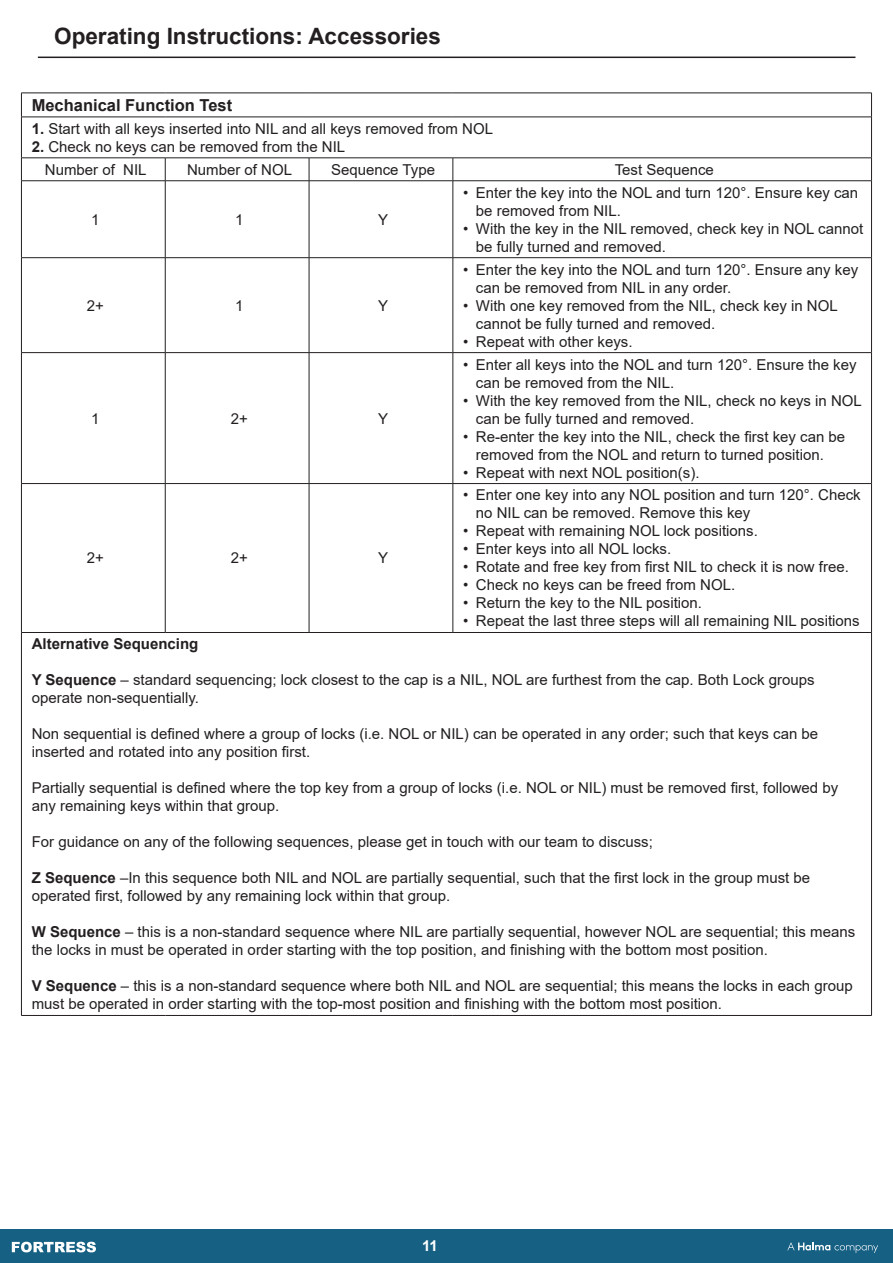
<style>
.page{position:relative;width:893px;height:1263px;background:#fff}
.page>*{position:absolute;margin:0;border:0;box-sizing:border-box;transform-origin:0 0}
.t1{font:700 22.5px "Arial";color:#231f20}
.t2{font:700 16.5px "Arial";color:#231f20}
.t3{font:15px/18px "Arial";color:#231f20}
.t4{font:700 15px "Arial";color:#231f20}
.t5{font:700 15px "Arial";color:#fff}
.s1{font-weight:700}
</style>
<div class="page">
<div style="left:0;top:1230px;width:893px;height:33px;background:#166084"></div>
<svg style="left:787px;top:1242px;width:91px;height:11px"></svg>
<svg style="left:12px;top:1241px;width:84px;height:12px"></svg>
<hr style="left:38px;top:57px;width:817px;height:1px;background:#231f20">
<hr style="left:21px;top:93px;width:144px;height:1px;background:#231f20">
<svg style="left:21px;top:93px;width:1px;height:24px"></svg>
<hr style="left:165px;top:93px;width:144px;height:1px;background:#231f20">
<hr style="left:309px;top:93px;width:144px;height:1px;background:#231f20">
<hr style="left:453px;top:93px;width:419px;height:1px;background:#231f20">
<svg style="left:871px;top:93px;width:1px;height:24px"></svg>
<hr style="left:21px;top:117px;width:144px;height:1px;background:#231f20">
<hr style="left:21px;top:117px;width:1px;height:41px;background:#231f20">
<hr style="left:165px;top:117px;width:144px;height:1px;background:#231f20">
<hr style="left:309px;top:117px;width:144px;height:1px;background:#231f20">
<hr style="left:453px;top:117px;width:419px;height:1px;background:#231f20">
<hr style="left:871px;top:117px;width:1px;height:41px;background:#231f20">
<hr style="left:21px;top:158px;width:144px;height:1px;background:#231f20">
<svg style="left:21px;top:158px;width:1px;height:22px"></svg>
<hr style="left:165px;top:158px;width:144px;height:1px;background:#231f20">
<svg style="left:165px;top:158px;width:1px;height:22px"></svg>
<hr style="left:309px;top:158px;width:144px;height:1px;background:#231f20">
<svg style="left:309px;top:158px;width:1px;height:22px"></svg>
<hr style="left:453px;top:158px;width:419px;height:1px;background:#231f20">
<svg style="left:453px;top:158px;width:1px;height:22px"></svg>
<svg style="left:871px;top:159px;width:1px;height:21px"></svg>
<hr style="left:21px;top:180px;width:144px;height:1px;background:#231f20">
<hr style="left:21px;top:181px;width:1px;height:76px;background:#231f20">
<hr style="left:165px;top:180px;width:144px;height:1px;background:#231f20">
<hr style="left:165px;top:181px;width:1px;height:76px;background:#231f20">
<hr style="left:309px;top:180px;width:144px;height:1px;background:#231f20">
<hr style="left:309px;top:181px;width:1px;height:76px;background:#231f20">
<hr style="left:453px;top:180px;width:419px;height:1px;background:#231f20">
<hr style="left:453px;top:181px;width:1px;height:76px;background:#231f20">
<hr style="left:871px;top:181px;width:1px;height:76px;background:#231f20">
<hr style="left:21px;top:257px;width:144px;height:1px;background:#231f20">
<hr style="left:21px;top:258px;width:1px;height:94px;background:#231f20">
<hr style="left:165px;top:257px;width:144px;height:1px;background:#231f20">
<hr style="left:165px;top:258px;width:1px;height:94px;background:#231f20">
<hr style="left:309px;top:257px;width:144px;height:1px;background:#231f20">
<hr style="left:309px;top:258px;width:1px;height:94px;background:#231f20">
<hr style="left:453px;top:257px;width:419px;height:1px;background:#231f20">
<hr style="left:453px;top:258px;width:1px;height:94px;background:#231f20">
<hr style="left:871px;top:258px;width:1px;height:94px;background:#231f20">
<hr style="left:21px;top:352px;width:144px;height:1px;background:#231f20">
<hr style="left:21px;top:353px;width:1px;height:130px;background:#231f20">
<hr style="left:165px;top:352px;width:144px;height:1px;background:#231f20">
<hr style="left:165px;top:353px;width:1px;height:130px;background:#231f20">
<hr style="left:309px;top:352px;width:144px;height:1px;background:#231f20">
<hr style="left:309px;top:353px;width:1px;height:130px;background:#231f20">
<hr style="left:453px;top:352px;width:419px;height:1px;background:#231f20">
<hr style="left:453px;top:353px;width:1px;height:130px;background:#231f20">
<hr style="left:871px;top:353px;width:1px;height:130px;background:#231f20">
<hr style="left:21px;top:483px;width:144px;height:1px;background:#231f20">
<hr style="left:21px;top:484px;width:1px;height:148px;background:#231f20">
<hr style="left:165px;top:483px;width:144px;height:1px;background:#231f20">
<hr style="left:165px;top:484px;width:1px;height:148px;background:#231f20">
<hr style="left:309px;top:483px;width:144px;height:1px;background:#231f20">
<hr style="left:309px;top:484px;width:1px;height:148px;background:#231f20">
<hr style="left:453px;top:483px;width:419px;height:1px;background:#231f20">
<hr style="left:453px;top:484px;width:1px;height:148px;background:#231f20">
<hr style="left:871px;top:484px;width:1px;height:148px;background:#231f20">
<hr style="left:21px;top:632px;width:144px;height:1px;background:#231f20">
<hr style="left:21px;top:633px;width:1px;height:382px;background:#231f20">
<hr style="left:165px;top:632px;width:144px;height:1px;background:#231f20">
<hr style="left:309px;top:632px;width:144px;height:1px;background:#231f20">
<hr style="left:453px;top:632px;width:419px;height:1px;background:#231f20">
<hr style="left:871px;top:633px;width:1px;height:382px;background:#231f20">
<hr style="left:21px;top:1015px;width:144px;height:1px;background:#231f20">
<hr style="left:165px;top:1015px;width:144px;height:1px;background:#231f20">
<hr style="left:309px;top:1015px;width:144px;height:1px;background:#231f20">
<hr style="left:453px;top:1015px;width:419px;height:1px;background:#231f20">
<p class="t1" style="left:54px;top:20px;width:388px">Operating Instructions: Accessories</p>
<p class="t2" style="left:32px;top:93px;width:202px">Mechanical Function Test</p>
<p class="t3" style="left:32px;top:119px;width:463px"><span class="s1">1.</span> Start with all keys inserted into NIL and all keys removed from NOL</p>
<p class="t3" style="left:32px;top:137px;width:315px"><span class="s1">2.</span> Check no keys can be removed from the NIL</p>
<p class="t3" style="left:45px;top:160px;width:103px">Number of NIL</p>
<p class="t3" style="left:187px;top:160px;width:107px">Number of NOL</p>
<p class="t3" style="left:331px;top:160px;width:105px">Sequence Type</p>
<p class="t3" style="left:615px;top:160px;width:101px">Test Sequence</p>
<p class="t3" style="left:91px;top:210px;width:10px">1</p>
<p class="t3" style="left:235px;top:210px;width:10px">1</p>
<p class="t3" style="left:378px;top:210px;width:12px">Y</p>
<p class="t3" style="left:476px;top:183px;width:384px;text-indent:-13px">• Enter the key into the NOL and turn 120°. Ensure key can be removed from NIL.</p>
<p class="t3" style="left:476px;top:219px;width:389px;text-indent:-13px">• With the key in the NIL removed, check key in NOL cannot be fully turned and removed.</p>
<p class="t3" style="left:87px;top:296px;width:19px">2+</p>
<p class="t3" style="left:235px;top:296px;width:10px">1</p>
<p class="t3" style="left:378px;top:296px;width:12px">Y</p>
<p class="t3" style="left:91px;top:409px;width:10px">1</p>
<p class="t3" style="left:231px;top:409px;width:19px">2+</p>
<p class="t3" style="left:378px;top:409px;width:12px">Y</p>
<p class="t3" style="left:87px;top:549px;width:19px">2+</p>
<p class="t3" style="left:231px;top:549px;width:19px">2+</p>
<p class="t3" style="left:378px;top:549px;width:12px">Y</p>
<p class="t3" style="left:476px;top:260px;width:384px;text-indent:-13px">• Enter the key into the NOL and turn 120°. Ensure any key can be removed from NIL in any order.</p>
<p class="t3" style="left:476px;top:296px;width:363px;text-indent:-13px">• With one key removed from the NIL, check key in NOL cannot be fully turned and removed.</p>
<p class="t3" style="left:463px;top:332px;width:171px">• Repeat with other keys.</p>
<p class="t3" style="left:476px;top:355px;width:382px;text-indent:-13px">• Enter all keys into the NOL and turn 120°. Ensure the key can be removed from the NIL.</p>
<p class="t3" style="left:476px;top:391px;width:387px;text-indent:-13px">• With the key removed from the NIL, check no keys in NOL can be fully turned and removed.</p>
<p class="t3" style="left:463px;top:427px;width:384px;text-align:center">• Re-enter the key into the NIL, check the first key can be removed from the NOL and return to turned position.</p>
<p class="t3" style="left:463px;top:463px;width:238px">• Repeat with next NOL position(s).</p>
<p class="t3" style="left:476px;top:486px;width:386px;text-indent:-13px">• Enter one key into any NOL position and turn 120°. Check no NIL can be removed. Remove this key</p>
<p class="t3" style="left:463px;top:522px;width:296px">• Repeat with remaining NOL lock positions.</p>
<p class="t3" style="left:463px;top:540px;width:210px">• Enter keys into all NOL locks.</p>
<p class="t3" style="left:463px;top:558px;width:387px">• Rotate and free key from first NIL to check it is now free.</p>
<p class="t3" style="left:463px;top:576px;width:274px">• Check no keys can be freed from NOL.</p>
<p class="t3" style="left:463px;top:594px;width:240px">• Return the key to the NIL position.</p>
<p class="t3" style="left:463px;top:612px;width:398px">• Repeat the last three steps will all remaining NIL positions</p>
<p class="t4" style="left:32px;top:633px;width:168px">Alternative Sequencing</p>
<p class="t3" style="left:32px;top:671px;width:784px"><span class="s1">Y Sequence</span> – standard sequencing; lock closest to the cap is a NIL, NOL are furthest from the cap. Both Lock groups</p>
<p class="t3" style="left:32px;top:689px;width:169px">operate non-sequentially.</p>
<p class="t3" style="left:32px;top:725px;width:788px">Non sequential is defined where a group of locks (i.e. NOL or NIL) can be operated in any order; such that keys can be</p>
<p class="t3" style="left:32px;top:743px;width:280px">inserted and rotated into any position first.</p>
<p class="t3" style="left:32px;top:779px;width:808px">Partially sequential is defined where the top key from a group of locks (i.e. NOL or NIL) must be removed first, followed by any remaining keys within that group.</p>
<p class="t3" style="left:32px;top:833px;width:623px">For guidance on any of the following sequences, please get in touch with our team to discuss;</p>
<p class="t3" style="left:32px;top:869px;width:780px"><span class="s1">Z Sequence</span> –In this sequence both NIL and NOL are partially sequential, such that the first lock in the group must be</p>
<p class="t3" style="left:32px;top:887px;width:420px">operated first, followed by any remaining lock within that group.</p>
<p class="t3" style="left:32px;top:923px;width:825px"><span class="s1">W Sequence</span> – this is a non-standard sequence where NIL are partially sequential, however NOL are sequential; this means the locks in must be operated in order starting with the top position, and finishing with the bottom most position.</p>
<p class="t3" style="left:32px;top:977px;width:822px"><span class="s1">V Sequence</span> – this is a non-standard sequence where both NIL and NOL are sequential; this means the locks in each group must be operated in order starting with the top-most position and finishing with the bottom most position.</p>
<p class="t5" style="left:422px;top:1235px;width:30px">11 2</p>
</div>
